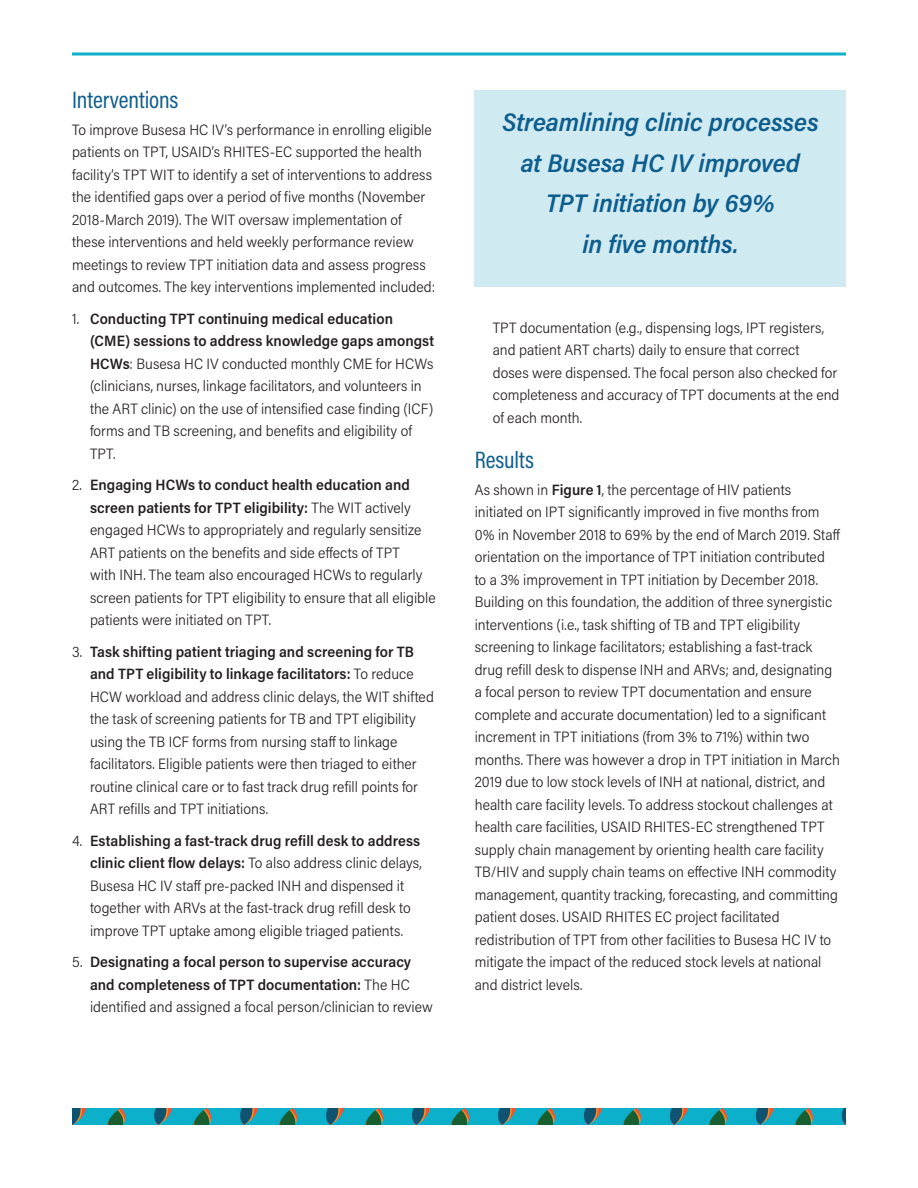
<style>
.page{position:relative;width:918px;height:1188px;background:#fff}
.page>*{position:absolute;margin:0;border:0;box-sizing:border-box;transform-origin:0 0}
.t1{font:italic 600 25.5px/40.5px "Acumin Pro Semi Cond";letter-spacing:-.005em;color:#0d5d8d;text-align:center}
.casestudy_subhead_15{font:24px "Acumin Pro Cond";letter-spacing:-.005em;color:#0d5d8d}
.Casestudy_bodytext_1{font:300 15px/22.5px "Acumin Pro Semi Cond";color:#231f20}
.CaseStudy_bullets_10{font:300 15px/22.5px "Acumin Pro Semi Cond";color:#231f20}
.CaseStudy_bullets_10-2{font:600 15px/22.5px "Acumin Pro Semi Cond";letter-spacing:.005em;color:#231f20}
.s1{font-weight:600}
.s2{font-weight:300}
</style>
<div class="page">
<div style="left:475px;top:90px;width:371px;height:196px;background:#d0eaf1"></div>
<img style="left:72px;top:1109px;width:774px;height:16px">
<svg style="left:72px;top:52px;width:774px;height:4px;background:#48c3d7"></svg>
<p class="casestudy_subhead_15" style="left:72px;top:84px;width:108px">Interventions</p>
<p class="Casestudy_bodytext_1" style="left:72px;top:118px;width:365px">To improve Busesa HC IV’s performance in enrolling eligible patients on TPT, USAID’s RHITES-EC supported the health facility’s TPT WIT to identify a set of interventions to address the identified gaps over a period of five months (November 2018-March 2019). The WIT oversaw implementation of these interventions and held weekly performance review meetings to review TPT initiation data and assess progress and outcomes. The key interventions implemented included:</p>
<p class="CaseStudy_bullets_10" style="left:90px;top:307px;width:346px;text-indent:-18px">1. <span class="s1">Conducting TPT continuing medical education (CME) sessions to address knowledge gaps amongst HCWs</span>: Busesa HC IV conducted monthly CME for HCWs (clinicians, nurses, linkage facilitators, and volunteers in the ART clinic) on the use of intensified case finding (ICF) forms and TB screening, and benefits and eligibility of TPT.</p>
<p class="CaseStudy_bullets_10" style="left:90px;top:473px;width:347px;text-indent:-18px">2. <span class="s1">Engaging HCWs to conduct health education and screen patients for TPT eligibility:</span> The WIT actively engaged HCWs to appropriately and regularly sensitize ART patients on the benefits and side effects of TPT<br>with INH. The team also encouraged HCWs to regularly screen patients for TPT eligibility to ensure that all eligible patients were initiated on TPT.</p>
<p class="CaseStudy_bullets_10" style="left:90px;top:640px;width:345px;text-indent:-18px">3. <span class="s1">Task shifting patient triaging and screening for TB and TPT eligibility to linkage facilitators:</span> To reduce HCW workload and address clinic delays, the WIT shifted the task of screening patients for TB and TPT eligibility using the TB ICF forms from nursing staff to linkage facilitators. Eligible patients were then triaged to either routine clinical care or to fast track drug refill points for ART refills and TPT initiations.</p>
<p class="CaseStudy_bullets_10" style="left:90px;top:829px;width:333px;text-indent:-18px">4. <span class="s1">Establishing a fast-track drug refill desk to address clinic client flow delays:</span> To also address clinic delays, Busesa HC IV staff pre-packed INH and dispensed it together with ARVs at the fast-track drug refill desk to improve TPT uptake among eligible triaged patients.</p>
<p class="CaseStudy_bullets_10-2" style="left:90px;top:950px;width:344px;text-indent:-18px"><span class="s2">5.</span> Designating a focal person to supervise accuracy and completeness of TPT documentation: <span class="s2">The HC identified and assigned a focal person/clinician to review</span></p>
<p class="t1" style="left:502px;top:101px;width:318px">Streamlining clinic processes at Busesa HC IV improved<br>TPT initiation by 69%<br>in five months.</p>
<p class="CaseStudy_bullets_10" style="left:493px;top:316px;width:348px">TPT documentation (e.g., dispensing logs, IPT registers, and patient ART charts) daily to ensure that correct<br>doses were dispensed. The focal person also checked for completeness and accuracy of TPT documents at the end of each month.</p>
<p class="casestudy_subhead_15" style="left:475px;top:444px;width:61px">Results</p>
<p class="Casestudy_bodytext_1" style="left:475px;top:478px;width:367px">As shown in <span class="s1">Figure 1</span>, the percentage of HIV patients initiated on IPT significantly improved in five months from 0% in November 2018 to 69% by the end of March 2019. Staff orientation on the importance of TPT initiation contributed to a 3% improvement in TPT initiation by December 2018.<br>Building on this foundation, the addition of three synergistic interventions (i.e., task shifting of TB and TPT eligibility screening to linkage facilitators; establishing a fast-track drug refill desk to dispense INH and ARVs; and, designating a focal person to review TPT documentation and ensure complete and accurate documentation) led to a significant increment in TPT initiations (from 3% to 71%) within two months. There was however a drop in TPT initiation in March 2019 due to low stock levels of INH at national, district, and health care facility levels. To address stockout challenges at health care facilities, USAID RHITES-EC strengthened TPT supply chain management by orienting health care facility TB/HIV and supply chain teams on effective INH commodity management, quantity tracking, forecasting, and committing patient doses. USAID RHITES EC project facilitated redistribution of TPT from other facilities to Busesa HC IV to mitigate the impact of the reduced stock levels at national and district levels.</p>
</div>
